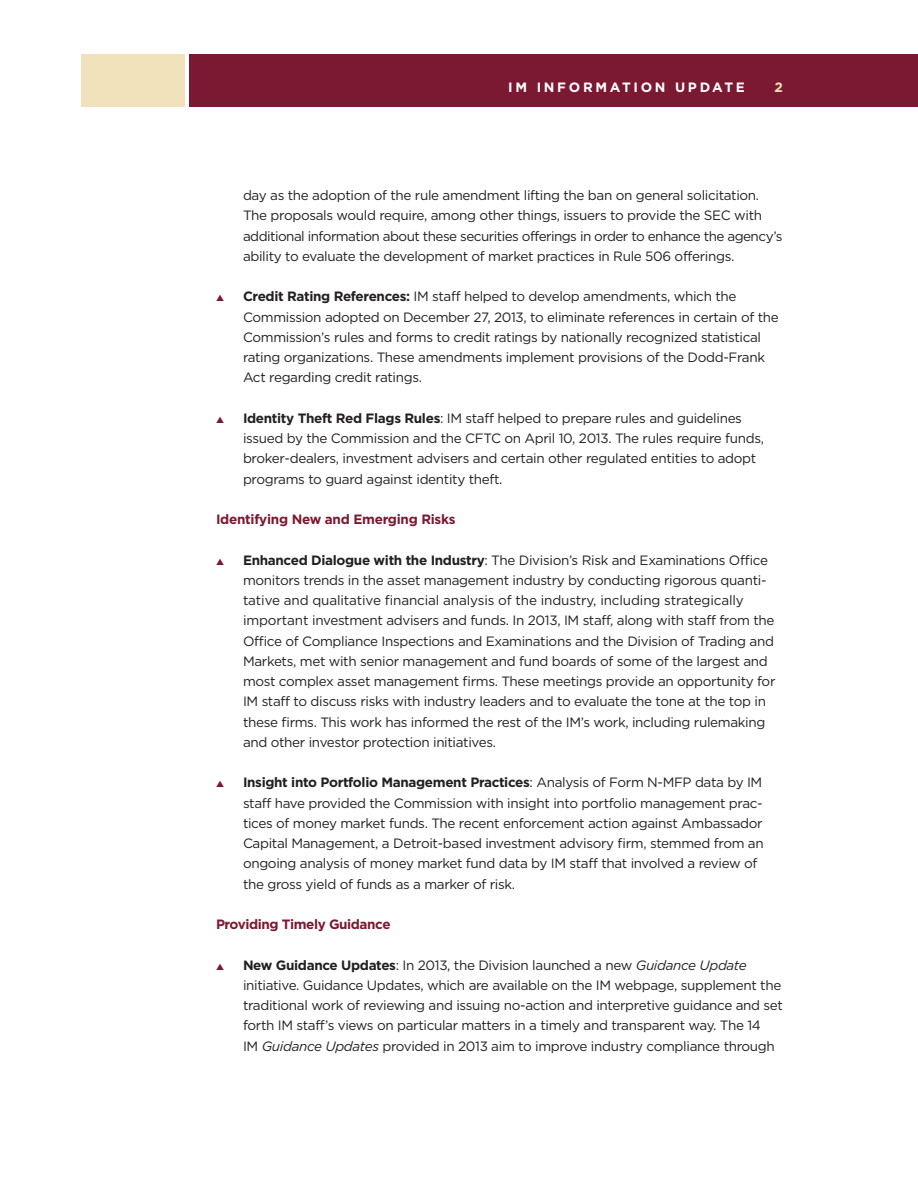
<style>
.page{position:relative;width:918px;height:1188px;background:#fff}
.page>*{position:absolute;margin:0;border:0;box-sizing:border-box;transform-origin:0 0}
.List_Paragraph{font:13.5px/20.2px "Gotham HTF";letter-spacing:-.025em;color:#231f20}
.Default{font:13.5px/20.2px "Gotham HTF";letter-spacing:-.025em;color:#231f20}
.t1{font:700 13.5px "Gotham HTF";letter-spacing:-.02em;color:#7c1932}
.t2{font:700 13.5px "Gotham HTF";letter-spacing:.2em;color:#fff}
.t3{font:700 13.5px "Gotham HTF";color:#f1e2bc}
.s1{color:#7c1932}
.s2{font-weight:700}
.s3{font-style:italic}
</style>
<div class="page">
<div style="left:81px;top:54px;width:104px;height:53px;background:#f1e2bc"></div>
<div style="left:189px;top:54px;width:729px;height:53px;background:#7c1932"></div>
<p class="t2" style="left:508px;top:79px;width:238px">IM INFORMATION UPDATE</p>
<p class="t3" style="left:775px;top:79px;width:10px">2</p>
<p class="Default" style="left:243px;top:185px;width:541px">day as the adoption of the rule amendment lifting the ban on general solicitation.<br>The proposals would require, among other things, issuers to provide the SEC with additional information about these securities offerings in order to enhance the agency’s ability to evaluate the development of market practices in Rule 506 offerings.</p>
<p class="Default" style="left:243px;top:286px;width:537px;text-indent:-27px"><span class="s1">▲</span> <span class="s2">Credit Rating References:</span> IM staff helped to develop amendments, which the Commission adopted on December 27, 2013, to eliminate references in certain of the Commission’s rules and forms to credit ratings by nationally recognized statistical rating organizations. These amendments implement provisions of the Dodd-Frank Act regarding credit ratings.</p>
<p class="Default" style="left:243px;top:408px;width:523px;text-indent:-27px"><span class="s1">▲</span> <span class="s2">Identity Theft Red Flags Rules</span>: IM staff helped to prepare rules and guidelines issued by the Commission and the CFTC on April 10, 2013. The rules require funds, broker-dealers, investment advisers and certain other regulated entities to adopt programs to guard against identity theft.</p>
<p class="t1" style="left:216px;top:512px;width:241px">Identifying New and Emerging Risks</p>
<p class="List_Paragraph" style="left:243px;top:550px;width:534px;text-indent:-27px"><span class="s1">▲</span> <span class="s2">Enhanced Dialogue with the Industry</span>: The Division’s Risk and Examinations Office monitors trends in the asset management industry by conducting rigorous quanti&shy;tative and qualitative financial analysis of the industry, including strategically important investment advisers and funds. In 2013, IM staff, along with staff from the Office of Compliance Inspections and Examinations and the Division of Trading and Markets, met with senior management and fund boards of some of the largest and most complex asset management firms. These meetings provide an opportunity for IM staff to discuss risks with industry leaders and to evaluate the tone at the top in these firms. This work has informed the rest of the IM’s work, including rulemaking and other investor protection initiatives.</p>
<p class="List_Paragraph" style="left:243px;top:772px;width:522px;text-indent:-27px"><span class="s1">▲</span> <span class="s2">Insight into Portfolio Management Practices</span>: Analysis of Form N-MFP data by IM staff have provided the Commission with insight into portfolio management prac&shy;tices of money market funds. The recent enforcement action against Ambassador Capital Management, a Detroit-based investment advisory firm, stemmed from an ongoing analysis of money market fund data by IM staff that involved a review of the gross yield of funds as a marker of risk.</p>
<p class="t1" style="left:216px;top:917px;width:176px">Providing Timely Guidance</p>
<p class="List_Paragraph" style="left:243px;top:955px;width:541px;text-indent:-27px"><span class="s1">▲</span> <span class="s2">New Guidance Updates</span>: In 2013, the Division launched a new <span class="s3">Guidance Update </span>initiative. Guidance Updates, which are available on the IM webpage, supplement the traditional work of reviewing and issuing no-action and interpretive guidance and set forth IM staff’s views on particular matters in a timely and transparent way. The 14<br>IM <span class="s3">Guidance Updates</span> provided in 2013 aim to improve industry compliance through</p>
</div>
